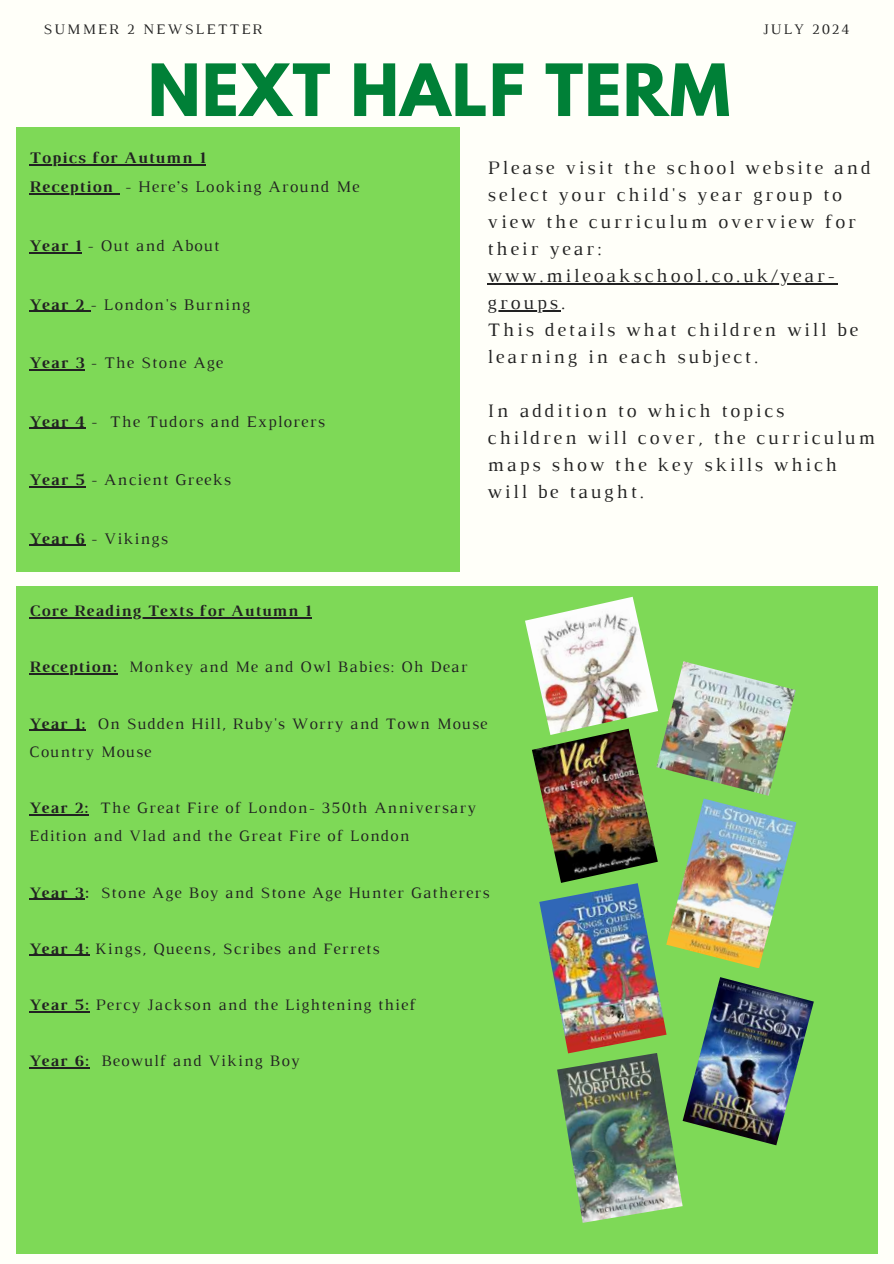
<style>
.page{position:relative;width:894px;height:1264px;background:#fff}
.page>*{position:absolute;margin:0;border:0;box-sizing:border-box;transform-origin:0 0}
.t1{font:700 63.75px "League Spartan";letter-spacing:.02em;color:#008037}
.t2{font:19.35px/27px "Luthier";letter-spacing:.14em;color:#222}
.t3{font:16.5px "Luthier";letter-spacing:.07em;color:#222}
.t4{font:700 16.5px/29.2px "Luthier";letter-spacing:.07em;color:#222}
.t5{font:16.2px/28.2px "Luthier";letter-spacing:.07em;color:#222}
.t6{font:700 16.2px "Luthier";letter-spacing:.07em;color:#222}
.t7{font:14.85px "Luthier";letter-spacing:.14em;color:#222}
.s1{font-weight:400}
.s2{font-weight:700}
</style>
<div class="page">
<div style="left:0;top:0;width:893px;height:1263px;background:#fffff9"></div>
<div style="left:16px;top:127px;width:443px;height:444px;background:#7ed957"></div>
<div style="left:16px;top:585px;width:861px;height:668px;background:#7ed957"></div>
<img style="left:525px;top:596px;width:131px;height:132px">
<img style="left:656px;top:661px;width:139px;height:134px">
<img style="left:532px;top:728px;width:125px;height:154px">
<img style="left:666px;top:798px;width:130px;height:170px">
<img style="left:539px;top:883px;width:127px;height:169px">
<img style="left:682px;top:977px;width:131px;height:168px">
<img style="left:557px;top:1052px;width:125px;height:170px">
<hr style="left:487px;top:283px;width:350px;height:1px;background:#222">
<hr style="left:487px;top:310px;width:73px;height:1px;background:#222">
<hr style="left:29px;top:617px;width:283px;height:1px;background:#222">
<hr style="left:29px;top:673px;width:89px;height:1px;background:#222">
<hr style="left:29px;top:729px;width:57px;height:2px;background:#222">
<hr style="left:29px;top:814px;width:60px;height:1px;background:#222">
<hr style="left:29px;top:898px;width:55px;height:1px;background:#222">
<hr style="left:29px;top:954px;width:61px;height:2px;background:#222">
<hr style="left:29px;top:1011px;width:61px;height:1px;background:#222">
<hr style="left:29px;top:1067px;width:61px;height:1px;background:#222">
<hr style="left:29px;top:164px;width:177px;height:1px;background:#222">
<hr style="left:29px;top:193px;width:85px;height:2px;background:#222">
<hr style="left:29px;top:252px;width:53px;height:1px;background:#222">
<hr style="left:29px;top:310px;width:61px;height:2px;background:#222">
<hr style="left:29px;top:369px;width:56px;height:1px;background:#222">
<hr style="left:29px;top:427px;width:56px;height:2px;background:#222">
<hr style="left:29px;top:486px;width:56px;height:1px;background:#222">
<hr style="left:29px;top:544px;width:56px;height:2px;background:#222">
<p class="t7" style="left:44px;top:20px;width:220px">SUMMER 2 NEWSLETTER</p>
<p class="t7" style="left:762px;top:20px;width:88px">JULY 2024</p>
<h1 class="t1" style="left:148px;top:40px;width:583px">NEXT HALF TERM</h1>
<p class="t4" style="left:29px;top:142px;width:331px">Topics for Autumn 1<br>Reception <span class="s1">- Here’s Looking Around Me</span></p>
<p class="t3" style="left:29px;top:235px;width:191px"><span class="s2">Year 1</span> - Out and About</p>
<p class="t3" style="left:29px;top:294px;width:222px"><span class="s2">Year 2</span> - London's Burning</p>
<p class="t3" style="left:29px;top:352px;width:195px"><span class="s2">Year 3</span> - The Stone Age</p>
<p class="t3" style="left:29px;top:411px;width:297px"><span class="s2">Year 4</span> - The Tudors and Explorers</p>
<p class="t3" style="left:29px;top:469px;width:203px"><span class="s2">Year 5</span> - Ancient Greeks</p>
<p class="t3" style="left:29px;top:528px;width:140px"><span class="s2">Year 6</span> - Vikings</p>
<p class="t2" style="left:487px;top:154px;width:384px">Please visit the school website and select your child's year group to view the curriculum overview for their year: www.mileoakschool.co.uk/year&shy;groups.<br>This details what children will be learning in each subject.</p>
<p class="t2" style="left:487px;top:397px;width:389px">In addition to which topics children will cover, the curriculum maps show the key skills which will be taught.</p>
<p class="t6" style="left:29px;top:599px;width:283px">Core Reading Texts for Autumn 1</p>
<p class="t5" style="left:29px;top:652px;width:439px"><span class="s2">Reception:</span> Monkey and Me and Owl Babies: Oh Dear</p>
<p class="t5" style="left:29px;top:709px;width:459px"><span class="s2">Year 1:</span> On Sudden Hill, Ruby's Worry and Town Mouse<br>Country Mouse</p>
<p class="t5" style="left:29px;top:793px;width:448px"><span class="s2">Year 2:</span> The Great Fire of London- 350th Anniversary<br>Edition and Vlad and the Great Fire of London</p>
<p class="t5" style="left:29px;top:877px;width:461px"><span class="s2">Year 3:</span> Stone Age Boy and Stone Age Hunter Gatherers</p>
<p class="t5" style="left:29px;top:934px;width:351px"><span class="s2">Year 4:</span> Kings, Queens, Scribes and Ferrets</p>
<p class="t5" style="left:29px;top:990px;width:388px"><span class="s2">Year 5:</span> Percy Jackson and the Lightening thief</p>
<p class="t5" style="left:29px;top:1046px;width:272px"><span class="s2">Year 6:</span> Beowulf and Viking Boy</p>
</div>
